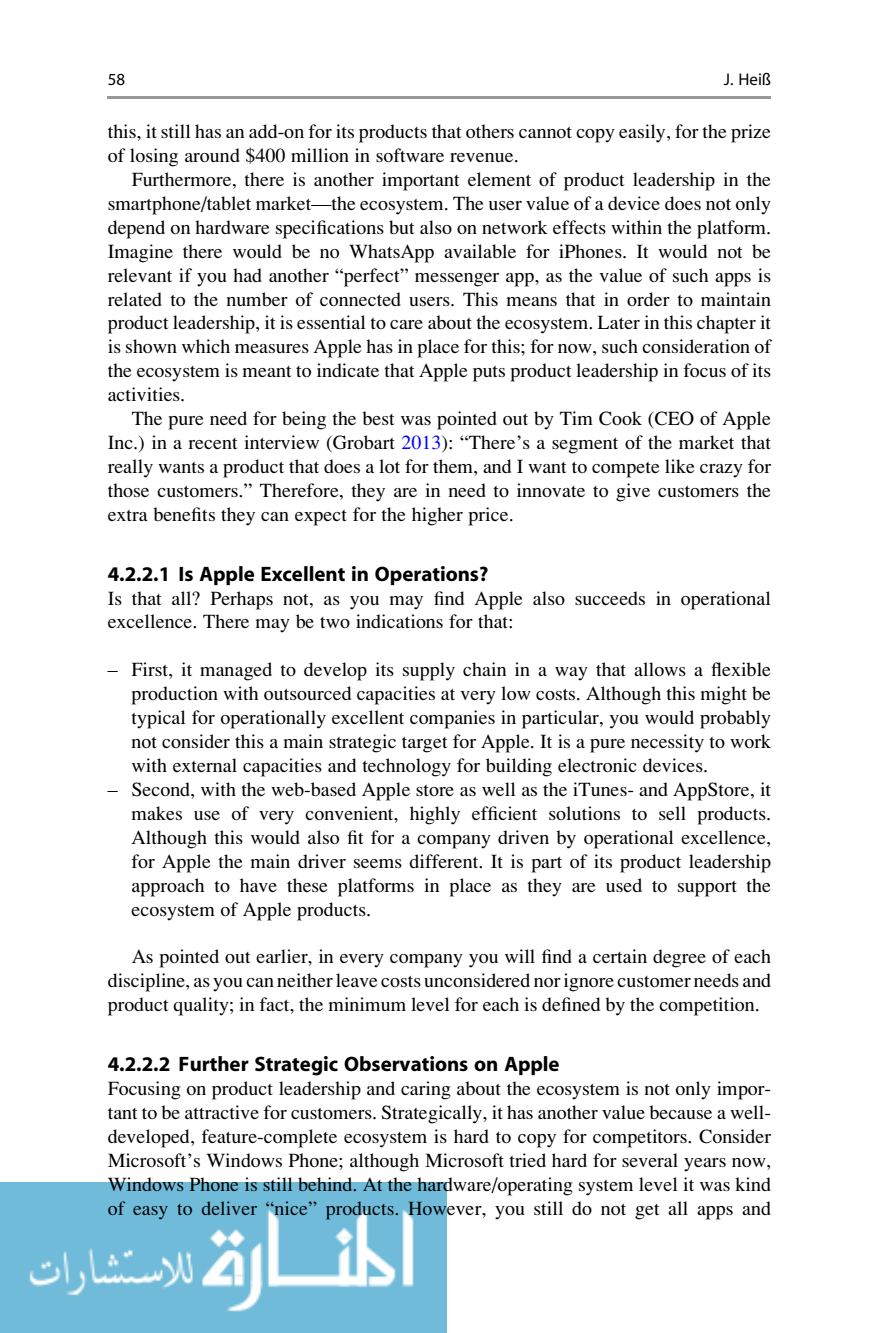
<style>
.page{position:relative;width:879px;height:1333px;background:#fff}
.page>*{position:absolute;margin:0;border:0;box-sizing:border-box;transform-origin:0 0}
.t1{font:21px "Cwkrml Qnnknk Hchkmt Adv P4 A07 FF";color:#000}
.t2{font:20px/24px "Cnyrdr Qrgtnj Lnfgnb Adv P6975";color:#000;text-align:justify}
.t3{font:17px "Htmkhf Tcvrsp Bvvstk Adv P49 E930";color:#000}
.s1{color:#00f}
</style>
<div class="page">
<img style="left:0;top:1182px;width:446px;height:150px">
<hr style="left:108px;top:96px;width:663px;height:2px;background:#989898">
<p class="t3" style="left:108px;top:73px;width:19px">58</p>
<p class="t3" style="left:724px;top:73px;width:49px">J. Heiß</p>
<p class="t2" style="left:108px;top:121px;width:665px">this, it still has an add-on for its products that others cannot copy easily, for the prize of losing around $400 million in software revenue.</p>
<p class="t2" style="left:108px;top:169px;width:665px;text-indent:24px">Furthermore, there is another important element of product leadership in the smartphone/tablet market—the ecosystem. The user value of a device does not only depend on hardware specifications but also on network effects within the platform.<br>Imagine there would be no WhatsApp available for iPhones. It would not be relevant if you had another “perfect” messenger app, as the value of such apps is related to the number of connected users. This means that in order to maintain product leadership, it is essential to care about the ecosystem. Later in this chapter it is shown which measures Apple has in place for this; for now, such consideration of the ecosystem is meant to indicate that Apple puts product leadership in focus of its activities.</p>
<p class="t2" style="left:108px;top:408px;width:665px;text-indent:24px">The pure need for being the best was pointed out by Tim Cook (CEO of Apple Inc.) in a recent interview (Grobart <span class="s1">2013</span>): “There’s a segment of the market that really wants a product that does a lot for them, and I want to compete like crazy for those customers.” Therefore, they are in need to innovate to give customers the extra benefits they can expect for the higher price.</p>
<p class="t1" style="left:108px;top:565px;width:382px">4.2.2.1 Is Apple Excellent in Operations?</p>
<p class="t2" style="left:108px;top:588px;width:665px">Is that all? Perhaps not, as you may find Apple also succeeds in operational excellence. There may be two indications for that:</p>
<p class="t2" style="left:132px;top:659px;width:641px;text-indent:-24px">– First, it managed to develop its supply chain in a way that allows a flexible production with outsourced capacities at very low costs. Although this might be typical for operationally excellent companies in particular, you would probably not consider this a main strategic target for Apple. It is a pure necessity to work with external capacities and technology for building electronic devices.</p>
<p class="t2" style="left:132px;top:779px;width:641px;text-indent:-24px">– Second, with the web-based Apple store as well as the iTunes- and AppStore, it makes use of very convenient, highly efficient solutions to sell products.<br>Although this would also fit for a company driven by operational excellence, for Apple the main driver seems different. It is part of its product leadership approach to have these platforms in place as they are used to support the ecosystem of Apple products.</p>
<p class="t2" style="left:108px;top:946px;width:665px;text-indent:24px">As pointed out earlier, in every company you will find a certain degree of each discipline, as you can neither leave costs unconsidered nor ignore customer needs and product quality; in fact, the minimum level for each is defined by the competition.</p>
<p class="t1" style="left:108px;top:1056px;width:453px">4.2.2.2 Further Strategic Observations on Apple</p>
<p class="t2" style="left:108px;top:1078px;width:665px">Focusing on product leadership and caring about the ecosystem is not only impor&shy;tant to be attractive for customers. Strategically, it has another value because a well&shy;developed, feature-complete ecosystem is hard to copy for competitors. Consider Microsoft’s Windows Phone; although Microsoft tried hard for several years now, Windows Phone is still behind. At the hardware/operating system level it was kind of easy to deliver “nice” products. However, you still do not get all apps and</p>
</div>
